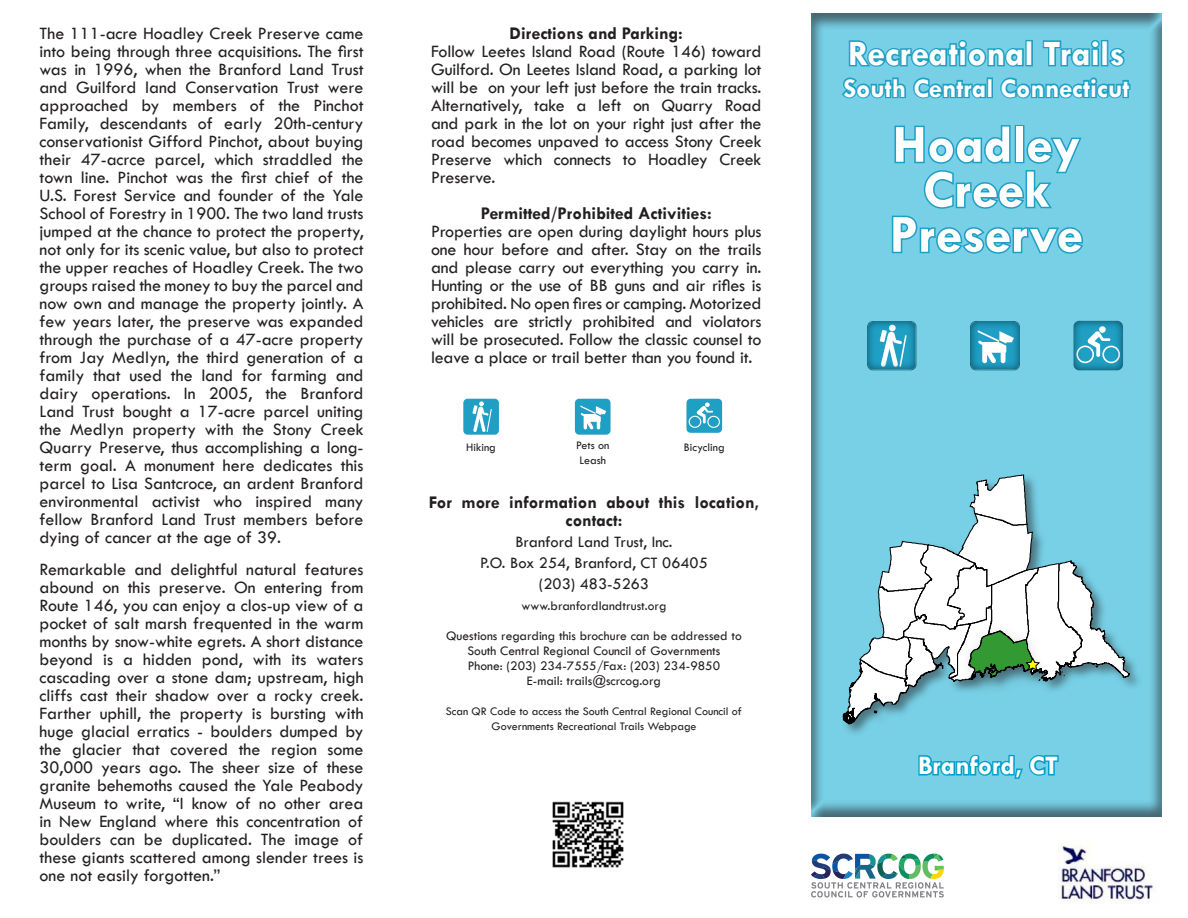
<style>
.page{position:relative;width:1188px;height:918px;background:#fff}
.page>*{position:absolute;margin:0;border:0;box-sizing:border-box;transform-origin:0 0}
.t1{font:700 54px/45px "Tw Cen";color:#fff;text-align:center}
.t2{font:700 36px "Tw Cen";color:#fff}
.t3{font:700 27px "Tw Cen";color:#fff}
.t4{font:18px/18px "Tw Cen";letter-spacing:-.01em;color:#231f20;text-align:justify}
.t5{font:700 18px/18px "Tw Cen";color:#231f20;text-align:center}
.t6{font:16.5px "Tw Cen";color:#231f20}
.t7{font:13.5px "Tw Cen";color:#231f20}
.t8{font:12px "Tw Cen";color:#231f20}
</style>
<div class="page">
<div style="left:803px;top:7px;width:360px;height:810px;background:#231f20;opacity:.6"></div>
<svg style="left:917px;top:753px;width:143px;height:28px;background:#41b9d9"></svg>
<svg style="left:890px;top:124px;width:195px;height:132px;background:#5ec2dc"></svg>
<svg style="left:847px;top:37px;width:178px;height:32px;background:#50bad7"></svg>
<div style="left:1025px;top:40px;width:8px;height:26px;border:3px solid #1f9fc4"></div>
<svg style="left:1041px;top:37px;width:86px;height:32px;background:#51bbd7"></svg>
<svg style="left:840px;top:76px;width:148px;height:25px;background:#4ab7d4"></svg>
<div style="left:987px;top:78px;width:6px;height:20px;border:3px solid #1f9fc4"></div>
<svg style="left:998px;top:75px;width:134px;height:26px;background:#4cb8d5"></svg>
<img style="left:552px;top:801px;width:72px;height:67px">
<div style="left:841px;top:473px;width:302px;height:265px;background:#77d0e6"></div>
<svg style="left:843px;top:475px;width:287px;height:249px"></svg>
<div style="left:686px;top:399px;width:36px;height:34px;background:#1f9fc4;border-radius:4px"></div>
<svg style="left:689px;top:402px;width:31px;height:26px"></svg>
<div style="left:1071px;top:320px;width:52px;height:51px;background:#231f20;opacity:.75"></div>
<svg style="left:811px;top:853px;width:133px;height:45px"></svg>
<img style="left:1059px;top:840px;width:94px;height:64px">
<div style="left:865px;top:320px;width:52px;height:52px;background:#231f20;opacity:.75"></div>
<div style="left:968px;top:320px;width:52px;height:52px;background:#231f20;opacity:.75"></div>
<div style="left:463px;top:399px;width:36px;height:36px;background:#1f9fc4;border-radius:4px"></div>
<svg style="left:472px;top:401px;width:20px;height:31px"></svg>
<div style="left:575px;top:399px;width:36px;height:36px;background:#1f9fc4;border-radius:4px"></div>
<svg style="left:580px;top:405px;width:26px;height:25px"></svg>
<p class="t4" style="left:40px;top:25px;width:326px">The 111-acre Hoadley Creek Preserve came into being through three acquisitions. The first was in 1996, when the Branford Land Trust and Guilford land Conservation Trust were approached by members of the Pinchot Family, descendants of early 20th-century conservationist Gifford Pinchot, about buying their 47-acrce parcel, which straddled the town line. Pinchot was the first chief of the U.S. Forest Service and founder of the Yale School of Forestry in 1900. The two land trusts jumped at the chance to protect the property, not only for its scenic value, but also to protect the upper reaches of Hoadley Creek. The two groups raised the money to buy the parcel and now own and manage the property jointly. A few years later, the preserve was expanded through the purchase of a 47-acre property from Jay Medlyn, the third generation of a family that used the land for farming and dairy operations. In 2005, the Branford Land Trust bought a 17-acre parcel uniting the Medlyn property with the Stony Creek Quarry Preserve, thus accomplishing a long&shy;term goal. A monument here dedicates this parcel to Lisa Santcroce, an ardent Branford environmental activist who inspired many fellow Branford Land Trust members before dying of cancer at the age of 39.</p>
<p class="t4" style="left:40px;top:560px;width:326px">Remarkable and delightful natural features abound on this preserve. On entering from Route 146, you can enjoy a clos-up view of a pocket of salt marsh frequented in the warm months by snow-white egrets. A short distance beyond is a hidden pond, with its waters cascading over a stone dam; upstream, high cliffs cast their shadow over a rocky creek.<br>Farther uphill, the property is bursting with huge glacial erratics - boulders dumped by the glacier that covered the region some 30,000 years ago. The sheer size of these granite behemoths caused the Yale Peabody Museum to write, “I know of no other area in New England where this concentration of boulders can be duplicated. The image of these giants scattered among slender trees is one not easily forgotten.”</p>
<p class="t5" style="left:510px;top:24px;width:175px">Directions and Parking:</p>
<p class="t4" style="left:431px;top:43px;width:332px">Follow Leetes Island Road (Route 146) toward Guilford. On Leetes Island Road, a parking lot will be on your left just before the train tracks.<br>Alternatively, take a left on Quarry Road and park in the lot on your right just after the road becomes unpaved to access Stony Creek Preserve which connects to Hoadley Creek Preserve.</p>
<p class="t5" style="left:481px;top:204px;width:232px">Permitted/Prohibited Activities:</p>
<p class="t4" style="left:431px;top:223px;width:332px">Properties are open during daylight hours plus one hour before and after. Stay on the trails and please carry out everything you carry in.<br>Hunting or the use of BB guns and air rifles is prohibited. No open fires or camping. Motorized vehicles are strictly prohibited and violators will be prosecuted. Follow the classic counsel to leave a place or trail better than you found it.</p>
<p class="t8" style="left:466px;top:440px;width:31px">Hiking</p>
<p class="t8" style="left:576px;top:438px;width:35px">Pets on</p>
<p class="t8" style="left:684px;top:440px;width:42px">Bicycling</p>
<p class="t8" style="left:579px;top:453px;width:28px">Leash</p>
<p class="t5" style="left:429px;top:493px;width:332px">For more information about this location, contact:</p>
<p class="t6" style="left:515px;top:532px;width:159px">Branford Land Trust, Inc.</p>
<p class="t6" style="left:480px;top:553px;width:229px">P.O. Box 254, Branford, CT 06405</p>
<p class="t6" style="left:539px;top:574px;width:112px">(203) 483-5263</p>
<p class="t7" style="left:521px;top:598px;width:147px">www.branfordlandtrust.org</p>
<p class="t7" style="left:446px;top:628px;width:297px">Questions regarding this brochure can be addressed to</p>
<p class="t7" style="left:468px;top:643px;width:254px">South Central Regional Council of Governments</p>
<p class="t7" style="left:468px;top:658px;width:254px">Phone: (203) 234-7555/Fax: (203) 234-9850</p>
<p class="t7" style="left:527px;top:673px;width:136px">E-mail: trails@scrcog.org</p>
<p class="t8" style="left:446px;top:704px;width:298px">Scan QR Code to access the South Central Regional Council of</p>
<p class="t8" style="left:492px;top:719px;width:206px">Governments Recreational Trails Webpage</p>
<p class="t2" style="left:848px;top:32px;width:278px">Recreational Trails</p>
<p class="t3" style="left:843px;top:72px;width:288px">South Central Connecticut</p>
<p class="t1" style="left:890px;top:121px;width:195px">Hoadley<br>Creek<br>Preserve</p>
<p class="t3" style="left:918px;top:749px;width:141px">Branford, CT</p>
</div>
